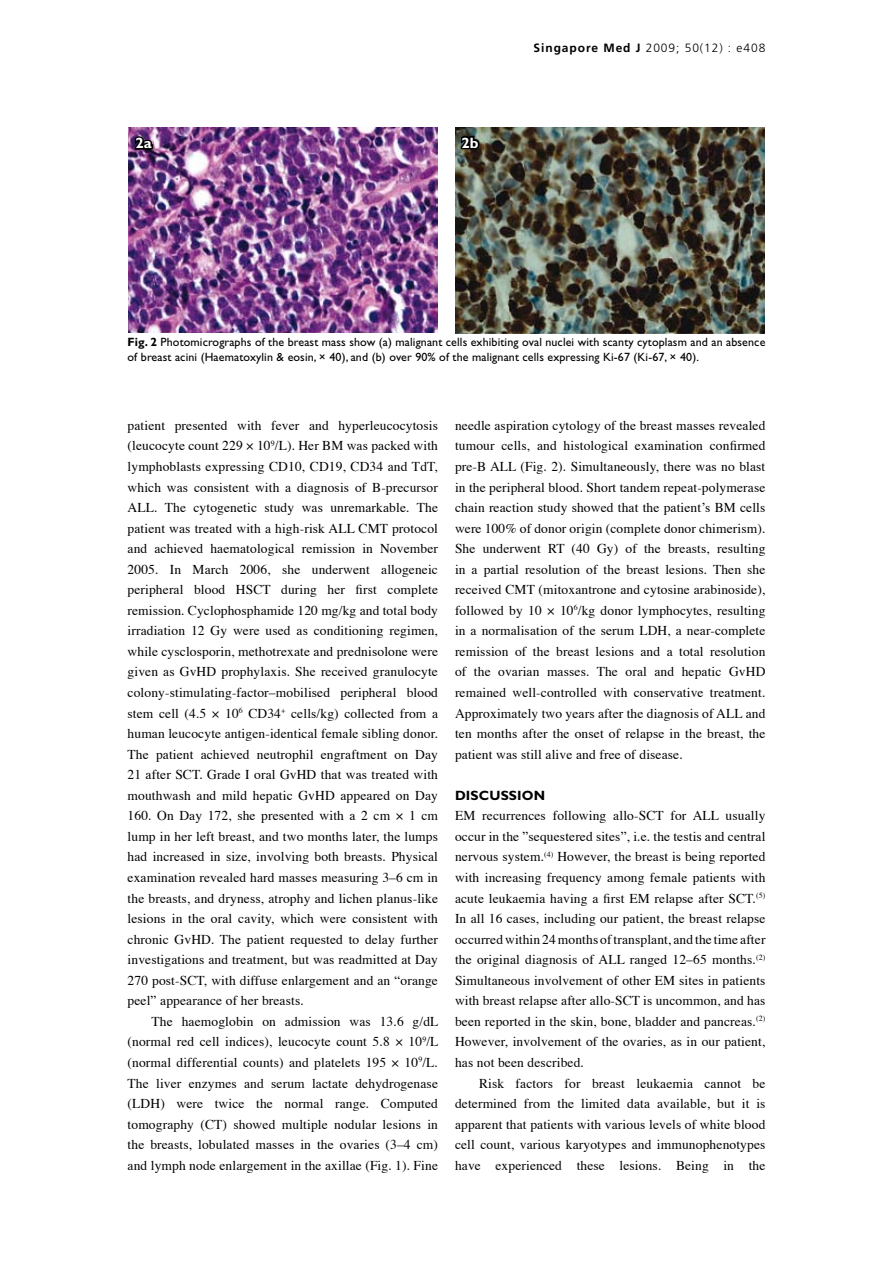
<style>
.page{position:relative;width:893px;height:1263px;background:#fff}
.page>*{position:absolute;margin:0;border:0;box-sizing:border-box;transform-origin:0 0}
.t1{font:700 15px "Gill Sans";color:#fff}
.t2{font:13.5px/20.5px "Times";letter-spacing:.01em;color:#000;text-align:justify}
.t3{font:700 13.5px "Gill Sans";letter-spacing:.01em;color:#000}
.t4{font:12px/14.4px "Gill Sans";letter-spacing:.01em;color:#000}
.t5{font:300 12px "Frutiger";letter-spacing:.08em;color:#000}
.s1{font-weight:700}
</style>
<div class="page">
<img style="left:129px;top:128px;width:308px;height:205px">
<img style="left:455px;top:128px;width:309px;height:205px">
<svg style="left:133px;top:135px;width:23px;height:16px"></svg>
<svg style="left:459px;top:134px;width:22px;height:17px"></svg>
<p class="t1" style="left:135px;top:134px;width:18px">2a</p>
<p class="t1" style="left:462px;top:134px;width:19px">2b</p>
<p class="t5" style="left:534px;top:41px;width:233px"><span class="s1">Singapore Med J</span> 2009; 50(12) : e408</p>
<p class="t4" style="left:128px;top:335px;width:639px"><span class="s1">Fig. 2</span> Photomicrographs of the breast mass show (a) malignant cells exhibiting oval nuclei with scanty cytoplasm and an absence of breast acini (Haematoxylin &amp; eosin, × 40), and (b) over 90% of the malignant cells expressing Ki-67 (Ki-67, × 40).</p>
<p class="t2" style="left:128px;top:416px;width:312px">patient presented with fever and hyperleucocytosis (leucocyte count 229 × 10<sup>9</sup>/L). Her BM was packed with lymphoblasts expressing CD10, CD19, CD34 and TdT, which was consistent with a diagnosis of B-precursor ALL. The cytogenetic study was unremarkable. The patient was treated with a high-risk ALL CMT protocol and achieved haematological remission in November 2005. In March 2006, she underwent allogeneic peripheral blood HSCT during her first complete remission. Cyclophosphamide 120 mg/kg and total body irradiation 12 Gy were used as conditioning regimen, while cysclosporin, methotrexate and prednisolone were given as GvHD prophylaxis. She received granulocyte colony-stimulating-factor–mobilised peripheral blood stem cell (4.5 × 10<sup>6</sup> CD34<sup>+</sup> cells/kg) collected from a human leucocyte antigen-identical female sibling donor.<br>The patient achieved neutrophil engraftment on Day 21 after SCT. Grade I oral GvHD that was treated with mouthwash and mild hepatic GvHD appeared on Day 160. On Day 172, she presented with a 2 cm × 1 cm lump in her left breast, and two months later, the lumps had increased in size, involving both breasts. Physical examination revealed hard masses measuring 3–6 cm in the breasts, and dryness, atrophy and lichen planus-like lesions in the oral cavity, which were consistent with chronic GvHD. The patient requested to delay further investigations and treatment, but was readmitted at Day 270 post-SCT, with diffuse enlargement and an “orange peel” appearance of her breasts.</p>
<p class="t2" style="left:128px;top:1012px;width:312px;text-indent:24px">The haemoglobin on admission was 13.6 g/dL (normal red cell indices), leucocyte count 5.8 × 10<sup>9</sup>/L (normal differential counts) and platelets 195 × 10<sup>9</sup>/L.<br>The liver enzymes and serum lactate dehydrogenase (LDH) were twice the normal range. Computed tomography (CT) showed multiple nodular lesions in the breasts, lobulated masses in the ovaries (3–4 cm) and lymph node enlargement in the axillae (Fig. 1). Fine</p>
<p class="t2" style="left:455px;top:416px;width:312px">needle aspiration cytology of the breast masses revealed tumour cells, and histological examination confirmed pre-B ALL (Fig. 2). Simultaneously, there was no blast in the peripheral blood. Short tandem repeat-polymerase chain reaction study showed that the patient’s BM cells were 100% of donor origin (complete donor chimerism).<br>She underwent RT (40 Gy) of the breasts, resulting in a partial resolution of the breast lesions. Then she received CMT (mitoxantrone and cytosine arabinoside), followed by 10 × 10<sup>6</sup>/kg donor lymphocytes, resulting in a normalisation of the serum LDH, a near-complete remission of the breast lesions and a total resolution of the ovarian masses. The oral and hepatic GvHD remained well-controlled with conservative treatment.<br>Approximately two years after the diagnosis of ALL and ten months after the onset of relapse in the breast, the patient was still alive and free of disease.</p>
<p class="t3" style="left:455px;top:787px;width:92px">DISCUSSION</p>
<p class="t2" style="left:455px;top:806px;width:312px">EM recurrences following allo-SCT for ALL usually occur in the ”sequestered sites”, i.e. the testis and central nervous system.<sup>(4)</sup> However, the breast is being reported with increasing frequency among female patients with acute leukaemia having a first EM relapse after SCT.<sup>(5)<br></sup>In all 16 cases, including our patient, the breast relapse occurred within 24 months of transplant, and the time after the original diagnosis of ALL ranged 12–65 months.<sup>(2)<br></sup>Simultaneous involvement of other EM sites in patients with breast relapse after allo-SCT is uncommon, and has been reported in the skin, bone, bladder and pancreas.<sup>(2)<br></sup>However, involvement of the ovaries, as in our patient, has not been described.</p>
<p class="t2" style="left:455px;top:1073px;width:312px;text-indent:24px">Risk factors for breast leukaemia cannot be determined from the limited data available, but it is apparent that patients with various levels of white blood cell count, various karyotypes and immunophenotypes have experienced these lesions. Being in the</p>
</div>
